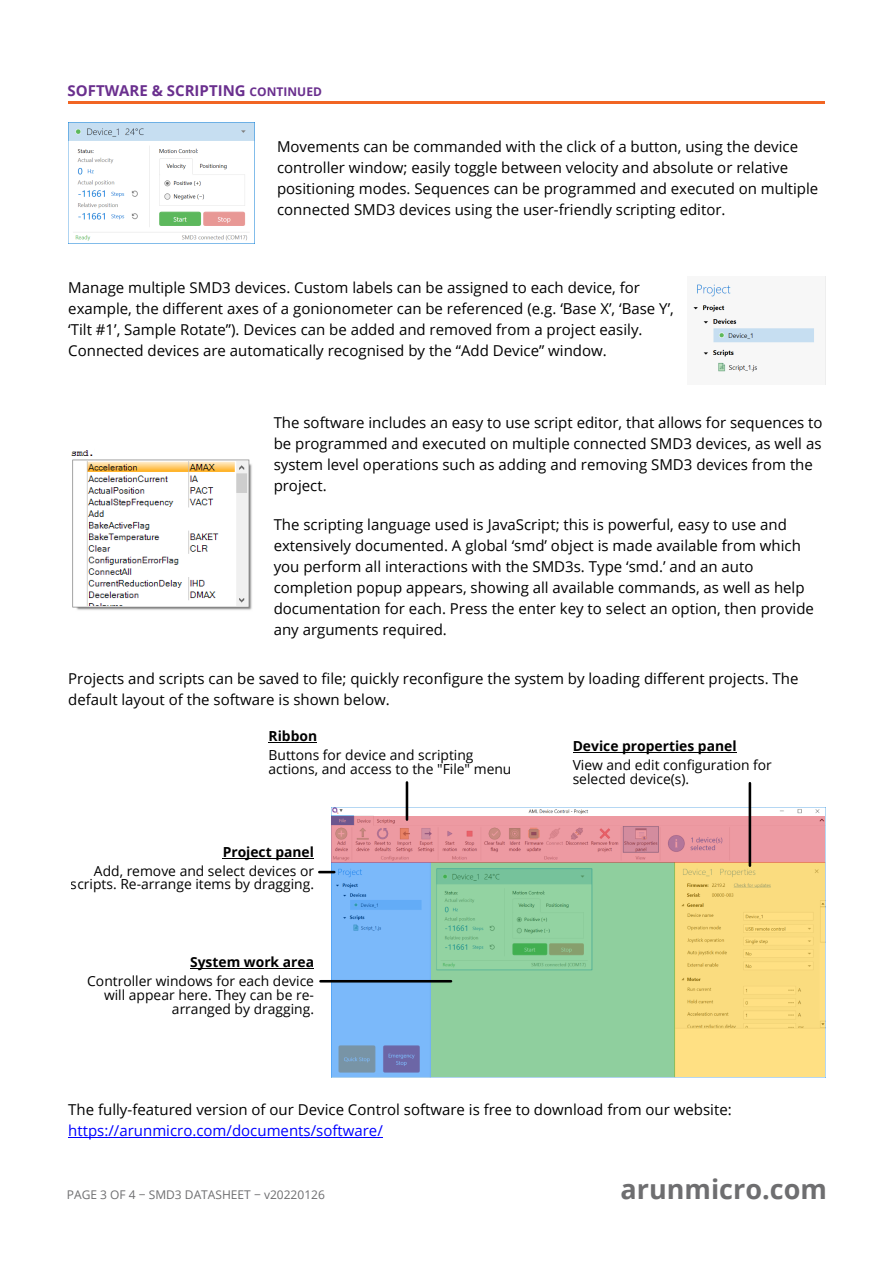
<style>
.page{position:relative;width:893px;height:1263px;background:#fff}
.page>*{position:absolute;margin:0;border:0;box-sizing:border-box;transform-origin:0 0}
.t1{font:700 27px "Open Sans";color:#6e6e70}
.t2{font:15px/21px "Open Sans";color:#000}
.t3{font:15px "Open Sans";color:#00f}
.t4{font:700 15px "Open Sans";color:#6a2f8e}
.t5{font:13.8px/13.8px "Open Sans";color:#000}
.t6{font:700 13.8px "Open Sans";color:#000}
.t7{font:12px "Open Sans";color:#6e6e70}
.s1{font-size:12px}
</style>
<div class="page">
<hr style="left:68px;top:102px;width:757px;height:2px;background:#f16523">
<img style="left:71px;top:450px;width:181px;height:160px">
<hr style="left:68px;top:1137px;width:315px;height:1px;background:#00f">
<img style="left:331px;top:807px;width:494px;height:9px">
<div style="left:675px;top:862px;width:150px;height:215px;background:#ffc108;opacity:.5"></div>
<div style="left:431px;top:862px;width:244px;height:215px;background:#27a745;opacity:.5"></div>
<div style="left:331px;top:862px;width:100px;height:215px;background:#007bff;opacity:.5"></div>
<div style="left:331px;top:816px;width:494px;height:46px;background:#dc3545;opacity:.5"></div>
<hr style="left:573px;top:752px;width:164px;height:1px;background:#000">
<hr style="left:268px;top:742px;width:49px;height:1px;background:#000">
<hr style="left:223px;top:858px;width:91px;height:1px;background:#000">
<hr style="left:190px;top:968px;width:124px;height:1px;background:#000">
<svg style="left:319px;top:871px;width:15px;height:2px"></svg>
<hr style="left:749px;top:783px;width:2px;height:83px;background:#000">
<hr style="left:406px;top:782px;width:2px;height:38px;background:#000">
<hr style="left:320px;top:980px;width:131px;height:2px;background:#000">
<img style="left:68px;top:123px;width:186px;height:121px">
<img style="left:693px;top:284px;width:121px;height:88px">
<p class="t4" style="left:68px;top:85px;width:256px">SOFTWARE &amp; SCRIPTING <span class="s1">CONTINUED</span></p>
<p class="t2" style="left:277px;top:137px;width:543px">Movements can be commanded with the click of a button, using the device controller window; easily toggle between velocity and absolute or relative positioning modes. Sequences can be programmed and executed on multiple connected SMD3 devices using the user-friendly scripting editor.</p>
<p class="t2" style="left:68px;top:278px;width:607px">Manage multiple SMD3 devices. Custom labels can be assigned to each device, for example, the different axes of a gonionometer can be referenced (e.g. ‘Base X’, ‘Base Y’, ‘Tilt #1’, Sample Rotate”). Devices can be added and removed from a project easily.<br>Connected devices are automatically recognised by the “Add Device” window.</p>
<p class="t2" style="left:274px;top:414px;width:550px">The software includes an easy to use script editor, that allows for sequences to be programmed and executed on multiple connected SMD3 devices, as well as system level operations such as adding and removing SMD3 devices from the project.</p>
<p class="t2" style="left:274px;top:516px;width:542px">The scripting language used is JavaScript; this is powerful, easy to use and extensively documented. A global ‘smd’ object is made available from which you perform all interactions with the SMD3s. Type ‘smd.’ and an auto completion popup appears, showing all available commands, as well as help documentation for each. Press the enter key to select an option, then provide any arguments required.</p>
<p class="t2" style="left:68px;top:669px;width:732px">Projects and scripts can be saved to file; quickly reconfigure the system by loading different projects. The default layout of the software is shown below.</p>
<p class="t6" style="left:268px;top:731px;width:50px">Ribbon</p>
<p class="t5" style="left:268px;top:749px;width:244px">Buttons for device and scripting actions, and access to the "File" menu</p>
<p class="t6" style="left:223px;top:846px;width:93px">Project panel</p>
<p class="t5" style="left:71px;top:865px;width:245px;text-align:right">Add, remove and select devices or scripts. Re-arrange items by dragging.</p>
<p class="t6" style="left:190px;top:957px;width:125px">System work area</p>
<p class="t5" style="left:87px;top:975px;width:228px;text-align:right">Controller windows for each device will appear here. They can be re&shy;arranged by dragging.</p>
<p class="t6" style="left:573px;top:741px;width:165px">Device properties panel</p>
<p class="t5" style="left:573px;top:759px;width:201px">View and edit configuration for selected device(s).</p>
<p class="t2" style="left:68px;top:1100px;width:665px">The fully-featured version of our Device Control software is free to download from our website:</p>
<p class="t3" style="left:68px;top:1124px;width:316px">https://arunmicro.com/documents/software/</p>
<p class="t7" style="left:67px;top:1190px;width:260px">PAGE 3 OF 4 − SMD3 DATASHEET − v20220126</p>
<h1 class="t1" style="left:620px;top:1178px;width:208px">arunmicro.com</h1>
</div>
